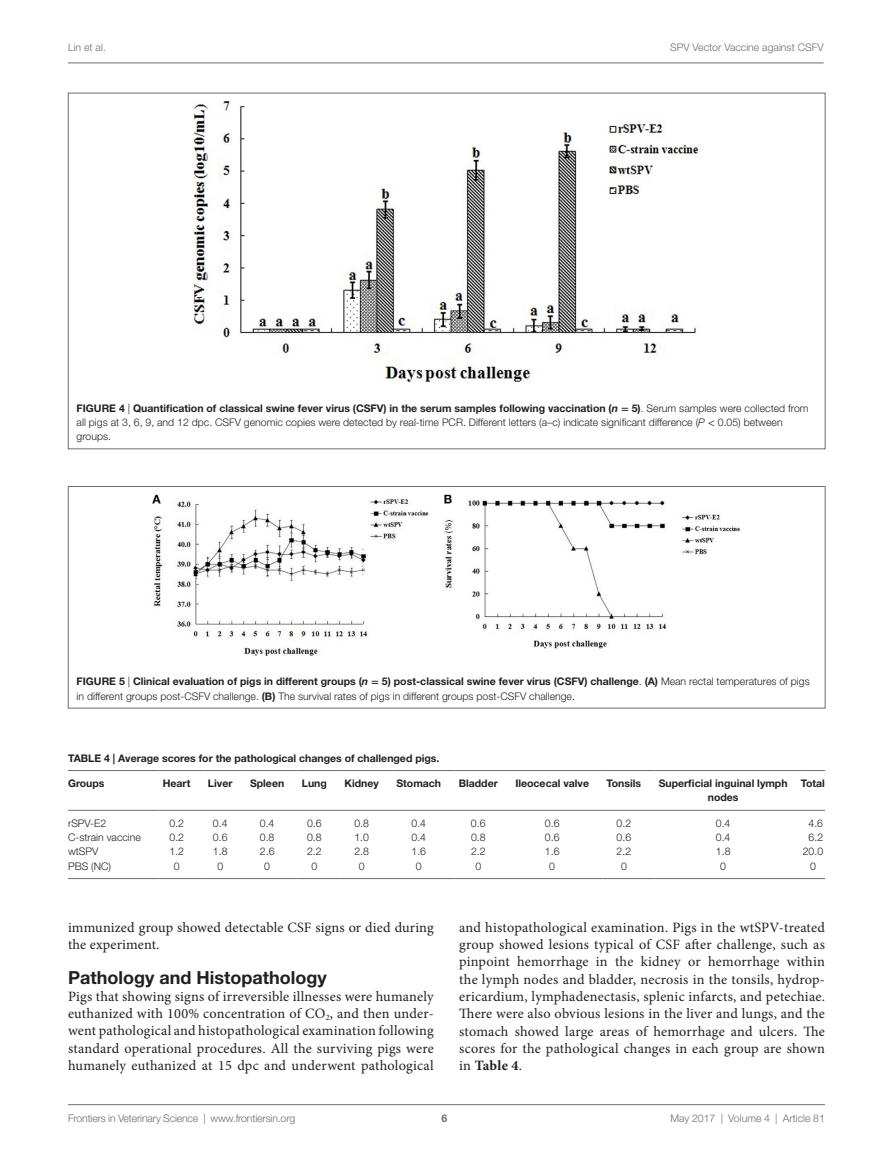
<style>
.page{position:relative;width:893px;height:1170px;background:#fff}
.page>*{position:absolute;margin:0;border:0;box-sizing:border-box;transform-origin:0 0}
.t1{font:700 18px "Helvetica Neue LT Std";color:#231f20}
.t2{font:14.25px/17.2px "Minion Pro";letter-spacing:.01em;color:#231f20;text-align:justify}
.t3{font:300 10.5px/14.2px "Helvetica Neue LT Std";color:#231f20}
.t4{font:700 10.5px/14.2px "Helvetica Neue LT Std";color:#231f20;text-align:center}
.t5{font:300 10.5px "Helvetica Neue LT Std";letter-spacing:-.015em;color:#6c6d70}
.t6{font:700 10.5px "Helvetica Neue LT Std";color:#6c6d70}
.s1{font-weight:700}
.s2{font-weight:700;font-style:italic}
.s3{font-family:"STIX General";font-weight:700}
.s4{font-style:italic}
.s5{font-family:"STIX General";font-weight:400}
</style>
<div class="page">
<hr style="left:68px;top:770px;width:91px;height:1px;background:#6c6d70">
<hr style="left:68px;top:810px;width:91px;height:1px;background:#6c6d70">
<hr style="left:159px;top:770px;width:45px;height:1px;background:#6c6d70">
<hr style="left:159px;top:810px;width:45px;height:1px;background:#6c6d70">
<hr style="left:204px;top:770px;width:42px;height:1px;background:#6c6d70">
<hr style="left:204px;top:810px;width:42px;height:1px;background:#6c6d70">
<hr style="left:246px;top:770px;width:52px;height:1px;background:#6c6d70">
<hr style="left:246px;top:810px;width:52px;height:1px;background:#6c6d70">
<hr style="left:298px;top:770px;width:42px;height:1px;background:#6c6d70">
<hr style="left:298px;top:810px;width:42px;height:1px;background:#6c6d70">
<hr style="left:340px;top:770px;width:52px;height:1px;background:#6c6d70">
<hr style="left:340px;top:810px;width:52px;height:1px;background:#6c6d70">
<hr style="left:392px;top:770px;width:62px;height:1px;background:#6c6d70">
<hr style="left:392px;top:810px;width:62px;height:1px;background:#6c6d70">
<hr style="left:454px;top:770px;width:57px;height:1px;background:#6c6d70">
<hr style="left:454px;top:810px;width:57px;height:1px;background:#6c6d70">
<hr style="left:511px;top:770px;width:91px;height:1px;background:#6c6d70">
<hr style="left:511px;top:810px;width:91px;height:1px;background:#6c6d70">
<hr style="left:602px;top:770px;width:52px;height:1px;background:#6c6d70">
<hr style="left:602px;top:810px;width:52px;height:1px;background:#6c6d70">
<hr style="left:654px;top:770px;width:147px;height:1px;background:#6c6d70">
<hr style="left:654px;top:810px;width:147px;height:1px;background:#6c6d70">
<svg style="left:801px;top:770px;width:24px;height:1px"></svg>
<svg style="left:801px;top:810px;width:24px;height:1px"></svg>
<hr style="left:68px;top:878px;width:91px;height:1px;background:#6c6d70">
<hr style="left:159px;top:878px;width:45px;height:1px;background:#6c6d70">
<hr style="left:204px;top:878px;width:42px;height:1px;background:#6c6d70">
<hr style="left:246px;top:878px;width:52px;height:1px;background:#6c6d70">
<hr style="left:298px;top:878px;width:42px;height:1px;background:#6c6d70">
<hr style="left:340px;top:878px;width:52px;height:1px;background:#6c6d70">
<hr style="left:392px;top:878px;width:62px;height:1px;background:#6c6d70">
<hr style="left:454px;top:878px;width:57px;height:1px;background:#6c6d70">
<hr style="left:511px;top:878px;width:91px;height:1px;background:#6c6d70">
<hr style="left:602px;top:878px;width:52px;height:1px;background:#6c6d70">
<hr style="left:654px;top:878px;width:147px;height:1px;background:#6c6d70">
<svg style="left:801px;top:878px;width:24px;height:1px"></svg>
<img style="left:152px;top:495px;width:588px;height:160px">
<div style="left:68px;top:486px;width:757px;height:222px;border:1px solid #6c6d70"></div>
<img style="left:192px;top:101px;width:507px;height:281px">
<hr style="left:68px;top:63px;width:756px;height:1px;background:#6c6d70">
<hr style="left:68px;top:1104px;width:757px;height:1px;background:#6c6d70">
<p class="t5" style="left:68px;top:41px;width:39px">Lin et al.</p>
<p class="t5" style="left:670px;top:41px;width:155px">SPV Vector Vaccine against CSFV</p>
<p class="t3" style="left:77px;top:401px;width:733px"><span class="s1">Figure 4</span> | <span class="s1">Quantification of classical swine fever virus (CSFV) in the serum samples following vaccination (</span><span class="s2">n</span> <span class="s3">=</span> <span class="s1">5)</span>. Serum samples were collected from all pigs at 3, 6, 9, and 12 dpc. CSFV genomic copies were detected by real-time PCR. Different letters (a–c) indicate significant difference (<span class="s4">P</span> <span class="s5">&lt;</span> 0.05) between groups.</p>
<p class="t3" style="left:77px;top:674px;width:735px"><span class="s1">Figure 5</span> | <span class="s1">Clinical evaluation of pigs in different groups (</span><span class="s2">n</span> <span class="s3">=</span> <span class="s1">5) post-classical swine fever virus (CSFV) challenge</span>. <span class="s1">(A)</span> Mean rectal temperatures of pigs in different groups post-CSFV challenge. <span class="s1">(B)</span> The survival rates of pigs in different groups post-CSFV challenge.</p>
<p class="t4" style="left:68px;top:751px;width:373px">Table 4 | Average scores for the pathological changes of challenged pigs.</p>
<p class="t4" style="left:68px;top:775px;width:38px">Groups</p>
<p class="t4" style="left:163px;top:775px;width:29px">Heart</p>
<p class="t4" style="left:208px;top:775px;width:26px">Liver</p>
<p class="t4" style="left:250px;top:775px;width:36px">Spleen</p>
<p class="t4" style="left:302px;top:775px;width:27px">Lung</p>
<p class="t4" style="left:344px;top:775px;width:36px">Kidney</p>
<p class="t4" style="left:396px;top:775px;width:46px">Stomach</p>
<p class="t4" style="left:459px;top:775px;width:41px">Bladder</p>
<p class="t4" style="left:515px;top:775px;width:75px">Ileocecal valve</p>
<p class="t4" style="left:607px;top:775px;width:36px">Tonsils</p>
<p class="t4" style="left:659px;top:775px;width:130px">Superficial inguinal lymph nodes</p>
<p class="t4" style="left:801px;top:775px;width:26px">Total</p>
<p class="t3" style="left:68px;top:815px;width:40px">rSPV-E2</p>
<p class="t3" style="left:169px;top:815px;width:16px">0.2</p>
<p class="t3" style="left:213px;top:815px;width:16px">0.4</p>
<p class="t3" style="left:260px;top:815px;width:16px">0.4</p>
<p class="t3" style="left:307px;top:815px;width:16px">0.6</p>
<p class="t3" style="left:354px;top:815px;width:16px">0.8</p>
<p class="t3" style="left:411px;top:815px;width:16px">0.4</p>
<p class="t3" style="left:471px;top:815px;width:16px">0.6</p>
<p class="t3" style="left:545px;top:815px;width:16px">0.6</p>
<p class="t3" style="left:617px;top:815px;width:16px">0.2</p>
<p class="t3" style="left:716px;top:815px;width:16px">0.4</p>
<p class="t3" style="left:808px;top:815px;width:16px">4.6</p>
<p class="t3" style="left:68px;top:829px;width:74px">C-strain vaccine</p>
<p class="t3" style="left:169px;top:829px;width:16px">0.2</p>
<p class="t3" style="left:213px;top:829px;width:16px">0.6</p>
<p class="t3" style="left:260px;top:829px;width:16px">0.8</p>
<p class="t3" style="left:307px;top:829px;width:16px">0.8</p>
<p class="t3" style="left:354px;top:829px;width:16px">1.0</p>
<p class="t3" style="left:412px;top:829px;width:16px">0.4</p>
<p class="t3" style="left:471px;top:829px;width:16px">0.8</p>
<p class="t3" style="left:545px;top:829px;width:16px">0.6</p>
<p class="t3" style="left:617px;top:829px;width:16px">0.6</p>
<p class="t3" style="left:716px;top:829px;width:16px">0.4</p>
<p class="t3" style="left:809px;top:829px;width:16px">6.2</p>
<p class="t3" style="left:68px;top:844px;width:32px">wtSPV</p>
<p class="t3" style="left:169px;top:844px;width:16px">1.2</p>
<p class="t3" style="left:213px;top:844px;width:16px">1.8</p>
<p class="t3" style="left:260px;top:844px;width:16px">2.6</p>
<p class="t3" style="left:307px;top:844px;width:16px">2.2</p>
<p class="t3" style="left:354px;top:844px;width:16px">2.8</p>
<p class="t3" style="left:412px;top:844px;width:16px">1.6</p>
<p class="t3" style="left:471px;top:844px;width:16px">2.2</p>
<p class="t3" style="left:545px;top:844px;width:16px">1.6</p>
<p class="t3" style="left:617px;top:844px;width:16px">2.2</p>
<p class="t3" style="left:716px;top:844px;width:16px">1.8</p>
<p class="t3" style="left:803px;top:844px;width:22px">20.0</p>
<p class="t3" style="left:68px;top:858px;width:44px">PBS (NC)</p>
<p class="t3" style="left:174px;top:858px;width:7px">0</p>
<p class="t3" style="left:217px;top:858px;width:7px">0</p>
<p class="t3" style="left:264px;top:858px;width:7px">0</p>
<p class="t3" style="left:311px;top:858px;width:7px">0</p>
<p class="t3" style="left:359px;top:858px;width:7px">0</p>
<p class="t3" style="left:416px;top:858px;width:7px">0</p>
<p class="t3" style="left:475px;top:858px;width:7px">0</p>
<p class="t3" style="left:549px;top:858px;width:7px">0</p>
<p class="t3" style="left:621px;top:858px;width:7px">0</p>
<p class="t3" style="left:720px;top:858px;width:7px">0</p>
<p class="t3" style="left:810px;top:858px;width:7px">0</p>
<p class="t2" style="left:68px;top:918px;width:367px">immunized group showed detectable CSF signs or died during the experiment.</p>
<p class="t1" style="left:68px;top:966px;width:260px">Pathology and Histopathology</p>
<p class="t2" style="left:68px;top:987px;width:367px">Pigs that showing signs of irreversible illnesses were humanely euthanized with 100% concentration of CO<sub>2</sub>, and then under&shy;went pathological and histopathological examination following standard operational procedures. All the surviving pigs were humanely euthanized at 15 dpc and underwent pathological</p>
<p class="t2" style="left:459px;top:918px;width:367px">and histopathological examination. Pigs in the wtSPV-treated group showed lesions typical of CSF after challenge, such as pinpoint hemorrhage in the kidney or hemorrhage within the lymph nodes and bladder, necrosis in the tonsils, hydrop&shy;ericardium, lymphadenectasis, splenic infarcts, and petechiae.<br>There were also obvious lesions in the liver and lungs, and the stomach showed large areas of hemorrhage and ulcers. The scores for the pathological changes in each group are shown in <span class="s1">Table 4</span>.</p>
<p class="t5" style="left:68px;top:1111px;width:229px">Frontiers in Veterinary Science | www.frontiersin.org</p>
<p class="t5" style="left:670px;top:1111px;width:156px">May 2017 | Volume 4 | Article 81</p>
<p class="t6" style="left:441px;top:1111px;width:7px">6</p>
</div>
